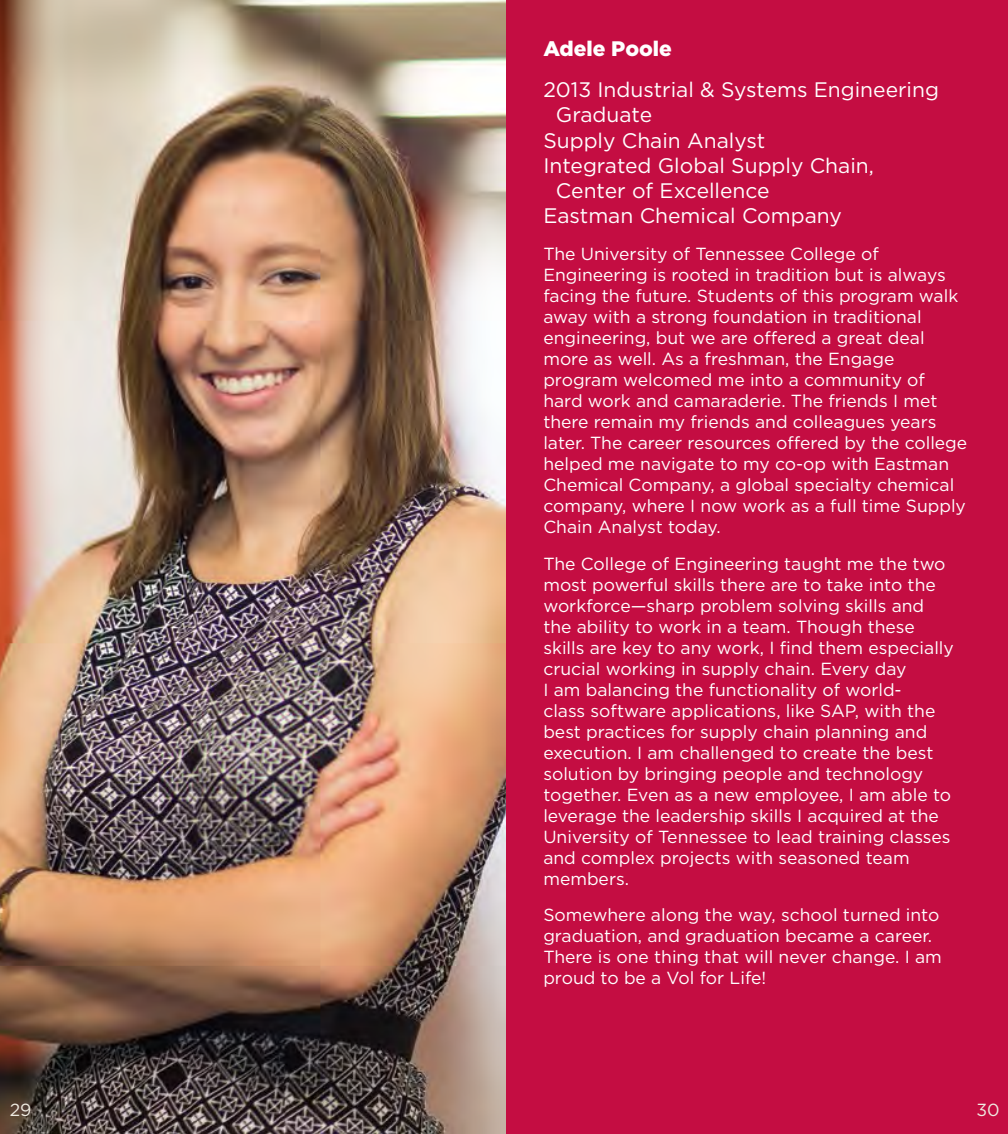
<style>
.page{position:relative;width:1008px;height:1134px;background:#c40d42}
.page>*{position:absolute;margin:0;border:0;box-sizing:border-box;transform-origin:0 0}
.t1{font:21px "Gotham";color:#fff}
.t2{font:900 21px "Gotham";color:#fff}
.t3{font:17.5px/21px "Gotham";color:#fff}
.t4{font:17.5px "Gotham";color:#efebe1}
</style>
<div class="page">
<img style="left:0;top:0;width:506px;height:1134px">
<p class="t2" style="left:543px;top:34px;width:130px">Adele Poole</p>
<p class="t1" style="left:543px;top:76px;width:397px">2013 Industrial &amp; Systems Engineering</p>
<p class="t1" style="left:556px;top:101px;width:98px">Graduate</p>
<p class="t1" style="left:543px;top:127px;width:223px">Supply Chain Analyst</p>
<p class="t1" style="left:543px;top:152px;width:332px">Integrated Global Supply Chain,</p>
<p class="t1" style="left:556px;top:177px;width:215px">Center of Excellence</p>
<p class="t1" style="left:543px;top:202px;width:300px">Eastman Chemical Company</p>
<p class="t3" style="left:543px;top:243px;width:425px">The University of Tennessee College of Engineering is rooted in tradition but is always facing the future. Students of this program walk away with a strong foundation in traditional engineering, but we are offered a great deal more as well. As a freshman, the Engage program welcomed me into a community of hard work and camaraderie. The friends I met there remain my friends and colleagues years later. The career resources offered by the college helped me navigate to my co-op with Eastman Chemical Company, a global specialty chemical company, where I now work as a full time Supply Chain Analyst today.</p>
<p class="t3" style="left:543px;top:553px;width:412px">The College of Engineering taught me the two most powerful skills there are to take into the workforce—sharp problem solving skills and the ability to work in a team. Though these skills are key to any work, I find them especially crucial working in supply chain. Every day<br>I am balancing the functionality of world-<br>class software applications, like SAP, with the best practices for supply chain planning and execution. I am challenged to create the best solution by bringing people and technology together. Even as a new employee, I am able to leverage the leadership skills I acquired at the University of Tennessee to lead training classes and complex projects with seasoned team members.</p>
<p class="t3" style="left:543px;top:904px;width:400px">Somewhere along the way, school turned into graduation, and graduation became a career.<br>There is one thing that will never change. I am proud to be a Vol for Life!</p>
<p class="t4" style="left:10px;top:1099px;width:23px">29</p>
<p class="t4" style="left:976px;top:1099px;width:25px">30</p>
</div>
